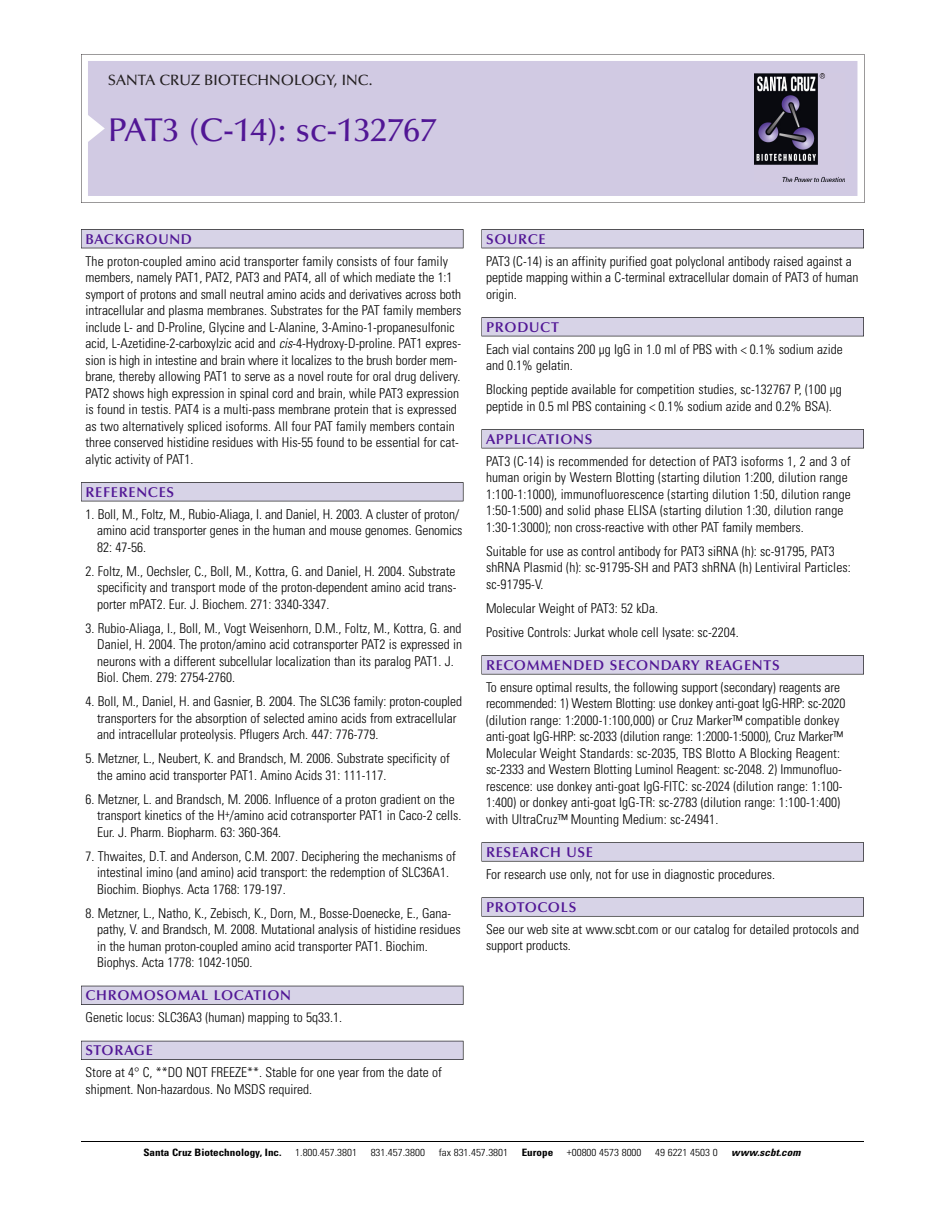
<style>
.page{position:relative;width:945px;height:1215px;background:#fff}
.page>*{position:absolute;margin:0;border:0;box-sizing:border-box;transform-origin:0 0}
.t1{font:500 33px "Optima";color:#511695}
.t2{font:500 15px "Optima";color:#231f20}
.t3{font:600 14.25px "Optima";letter-spacing:.05em;color:#511695}
.t4{font:300 condensed 13.5px/16.5px "Univers";color:#000}
.t5{font:300 condensed 10.2px "Univers";color:#000;scale:1.1 1}
.t6{font:700 condensed 10.2px "Univers";color:#000;scale:1.1 1}
.t7{font:italic 700 condensed 10.2px "Univers";letter-spacing:.005em;color:#000;scale:1.1 1}
.s1{font-style:italic}
</style>
<div class="page">
<svg style="left:81px;top:54px;width:783px;height:149px"></svg>
<div style="left:88px;top:61px;width:769px;height:135px;background:#d1cae3"></div>
<img style="left:755px;top:74px;width:90px;height:108px">
<div style="left:81px;top:229px;width:382px;height:19px;background:#525156"></div>
<div style="left:81px;top:230px;width:382px;height:18px;background:#d7d3e7"></div>
<div style="left:81px;top:482px;width:382px;height:19px;background:#525155"></div>
<div style="left:81px;top:483px;width:382px;height:18px;background:#d7d3e7"></div>
<div style="left:81px;top:986px;width:382px;height:19px;background:#525158"></div>
<div style="left:81px;top:986px;width:382px;height:18px;background:#d7d3e7"></div>
<div style="left:81px;top:1041px;width:382px;height:19px;background:#54535a"></div>
<div style="left:81px;top:1041px;width:382px;height:18px;background:#d7d3e7"></div>
<div style="left:482px;top:229px;width:382px;height:19px;background:#525156"></div>
<div style="left:482px;top:230px;width:381px;height:18px;background:#d7d3e7"></div>
<div style="left:482px;top:317px;width:382px;height:19px;background:#525155"></div>
<div style="left:482px;top:318px;width:381px;height:18px;background:#d7d3e7"></div>
<div style="left:482px;top:429px;width:382px;height:19px;background:#545357"></div>
<div style="left:482px;top:430px;width:381px;height:18px;background:#d7d3e7"></div>
<div style="left:482px;top:655px;width:382px;height:19px;background:#575759"></div>
<div style="left:482px;top:656px;width:381px;height:18px;background:#d7d3e7"></div>
<svg style="left:482px;top:842px;width:382px;height:20px"></svg>
<div style="left:482px;top:843px;width:381px;height:18px;background:#d7d3e7"></div>
<div style="left:482px;top:897px;width:382px;height:20px;background:#626263"></div>
<div style="left:482px;top:898px;width:381px;height:18px;background:#d7d3e7"></div>
<hr style="left:81px;top:1141px;width:783px;height:1px;background:#000">
<p class="t2" style="left:108px;top:74px;width:266px">SANTA CRUZ BIOTECHNOLOGY, INC.</p>
<h1 class="t1" style="left:108px;top:117px;width:330px">PAT3 (C-14): sc-132767</h1>
<p class="t3" style="left:86px;top:233px;width:108px">BACKGROUND</p>
<p class="t4" style="left:86px;top:254px;width:377px">The proton-coupled amino acid transporter family consists of four family members, namely PAT1, PAT2, PAT3 and PAT4, all of which mediate the 1:1 symport of protons and small neutral amino acids and derivatives across both intracellular and plasma membranes. Substrates for the PAT family members include L- and D-Proline, Glycine and L-Alanine, 3-Amino-1-propanesulfonic acid, L-Azetidine-2-carboxylzic acid and <span class="s1">cis</span>-4-Hydroxy-D-proline. PAT1 expres&shy;sion is high in intestine and brain where it localizes to the brush border mem&shy;brane, thereby allowing PAT1 to serve as a novel route for oral drug delivery.<br>PAT2 shows high expression in spinal cord and brain, while PAT3 expression is found in testis. PAT4 is a multi-pass membrane protein that is expressed as two alternatively spliced isoforms. All four PAT family members contain three conserved histidine residues with His-55 found to be essential for cat&shy;alytic activity of PAT1.</p>
<p class="t3" style="left:86px;top:486px;width:90px">REFERENCES</p>
<p class="t4" style="left:97px;top:507px;width:367px;text-indent:-12px">1. Boll, M., Foltz, M., Rubio-Aliaga, I. and Daniel, H. 2003. A cluster of proton/ amino acid transporter genes in the human and mouse genomes. Genomics<br>82: 47-56.</p>
<p class="t4" style="left:97px;top:564px;width:361px;text-align:justify;text-indent:-12px">2. Foltz, M., Oechsler, C., Boll, M., Kottra, G. and Daniel, H. 2004. Substrate specificity and transport mode of the proton-dependent amino acid trans&shy;porter mPAT2. Eur. J. Biochem. 271: 3340-3347.</p>
<p class="t4" style="left:97px;top:621px;width:366px;text-indent:-12px">3. Rubio-Aliaga, I., Boll, M., Vogt Weisenhorn, D.M., Foltz, M., Kottra, G. and Daniel, H. 2004. The proton/amino acid cotransporter PAT2 is expressed in neurons with a different subcellular localization than its paralog PAT1. J.<br>Biol. Chem. 279: 2754-2760.</p>
<p class="t4" style="left:97px;top:694px;width:366px;text-indent:-12px">4. Boll, M., Daniel, H. and Gasnier, B. 2004. The SLC36 family: proton-coupled transporters for the absorption of selected amino acids from extracellular and intracellular proteolysis. Pflugers Arch. 447: 776-779.</p>
<p class="t4" style="left:97px;top:751px;width:354px;text-indent:-12px">5. Metzner, L., Neubert, K. and Brandsch, M. 2006. Substrate specificity of the amino acid transporter PAT1. Amino Acids 31: 111-117.</p>
<p class="t4" style="left:97px;top:792px;width:366px;text-indent:-12px">6. Metzner, L. and Brandsch, M. 2006. Influence of a proton gradient on the transport kinetics of the H<sup>+</sup>/amino acid cotransporter PAT1 in Caco-2 cells.<br>Eur. J. Pharm. Biopharm. 63: 360-364.</p>
<p class="t4" style="left:97px;top:849px;width:360px;text-indent:-12px">7. Thwaites, D.T. and Anderson, C.M. 2007. Deciphering the mechanisms of intestinal imino (and amino) acid transport: the redemption of SLC36A1.<br>Biochim. Biophys. Acta 1768: 179-197.</p>
<p class="t4" style="left:97px;top:906px;width:365px;text-indent:-12px">8. Metzner, L., Natho, K., Zebisch, K., Dorn, M., Bosse-Doenecke, E., Gana&shy;pathy, V. and Brandsch, M. 2008. Mutational analysis of histidine residues in the human proton-coupled amino acid transporter PAT1. Biochim.<br>Biophys. Acta 1778: 1042-1050.</p>
<p class="t3" style="left:86px;top:990px;width:207px">CHROMOSOMAL LOCATION</p>
<p class="t4" style="left:86px;top:1010px;width:258px">Genetic locus: SLC36A3 (human) mapping to 5q33.1.</p>
<p class="t3" style="left:86px;top:1045px;width:69px">STORAGE</p>
<p class="t4" style="left:86px;top:1065px;width:358px">Store at 4° C, **DO NOT FREEZE**. Stable for one year from the date of shipment. Non-hazardous. No MSDS required.</p>
<p class="t3" style="left:486px;top:233px;width:61px">SOURCE</p>
<p class="t4" style="left:486px;top:254px;width:374px">PAT3 (C-14) is an affinity purified goat polyclonal antibody raised against a peptide mapping within a C-terminal extracellular domain of PAT3 of human origin.</p>
<p class="t3" style="left:486px;top:321px;width:74px">PRODUCT</p>
<p class="t4" style="left:486px;top:342px;width:358px">Each vial contains 200 µg IgG in 1.0 ml of PBS with &lt; 0.1% sodium azide and 0.1% gelatin.</p>
<p class="t4" style="left:486px;top:382px;width:357px">Blocking peptide available for competition studies, sc-132767 P, (100 µg peptide in 0.5 ml PBS containing &lt; 0.1% sodium azide and 0.2% BSA).</p>
<p class="t3" style="left:486px;top:433px;width:108px">APPLICATIONS</p>
<p class="t4" style="left:486px;top:454px;width:366px">PAT3 (C-14) is recommended for detection of PAT3 isoforms 1, 2 and 3 of human origin by Western Blotting (starting dilution 1:200, dilution range 1:100-1:1000), immunofluorescence (starting dilution 1:50, dilution range 1:50-1:500) and solid phase ELISA (starting dilution 1:30, dilution range 1:30-1:3000); non cross-reactive with other PAT family members.</p>
<p class="t4" style="left:486px;top:544px;width:366px">Suitable for use as control antibody for PAT3 siRNA (h): sc-91795, PAT3 shRNA Plasmid (h): sc-91795-SH and PAT3 shRNA (h) Lentiviral Particles: sc-91795-V.</p>
<p class="t4" style="left:486px;top:597px;width:254px;line-height:24px">Molecular Weight of PAT3: 52 kDa.<br>Positive Controls: Jurkat whole cell lysate: sc-2204.</p>
<p class="t3" style="left:486px;top:659px;width:295px">RECOMMENDED SECONDARY REAGENTS</p>
<p class="t4" style="left:486px;top:680px;width:361px">To ensure optimal results, the following support (secondary) reagents are recommended: 1) Western Blotting: use donkey anti-goat IgG-HRP: sc-2020 (dilution range: 1:2000-1:100,000) or Cruz Marker™ compatible donkey anti-goat IgG-HRP: sc-2033 (dilution range: 1:2000-1:5000), Cruz Marker™ Molecular Weight Standards: sc-2035, TBS Blotto A Blocking Reagent: sc-2333 and Western Blotting Luminol Reagent: sc-2048. 2) Immunofluo&shy;rescence: use donkey anti-goat IgG-FITC: sc-2024 (dilution range: 1:100- 1:400) or donkey anti-goat IgG-TR: sc-2783 (dilution range: 1:100-1:400) with UltraCruz™ Mounting Medium: sc-24941.</p>
<p class="t3" style="left:486px;top:846px;width:109px">RESEARCH USE</p>
<p class="t4" style="left:486px;top:867px;width:290px">For research use only, not for use in diagnostic procedures.</p>
<p class="t3" style="left:486px;top:901px;width:92px">PROTOCOLS</p>
<p class="t4" style="left:486px;top:922px;width:375px">See our web site at www.scbt.com or our catalog for detailed protocols and support products.</p>
<p class="t6" style="left:143px;top:1148px;width:127px">Santa Cruz Biotechnology, Inc.</p>
<p class="t5" style="left:295px;top:1148px;width:58px">1.800.457.3801</p>
<p class="t5" style="left:371px;top:1148px;width:51px">831.457.3800</p>
<p class="t5" style="left:439px;top:1148px;width:65px">fax 831.457.3801</p>
<p class="t6" style="left:522px;top:1148px;width:30px">Europe</p>
<p class="t5" style="left:567px;top:1148px;width:69px">+00800 4573 8000</p>
<p class="t5" style="left:655px;top:1148px;width:58px">49 6221 4503 0</p>
<p class="t7" style="left:731px;top:1148px;width:64px">www.scbt.com</p>
</div>
